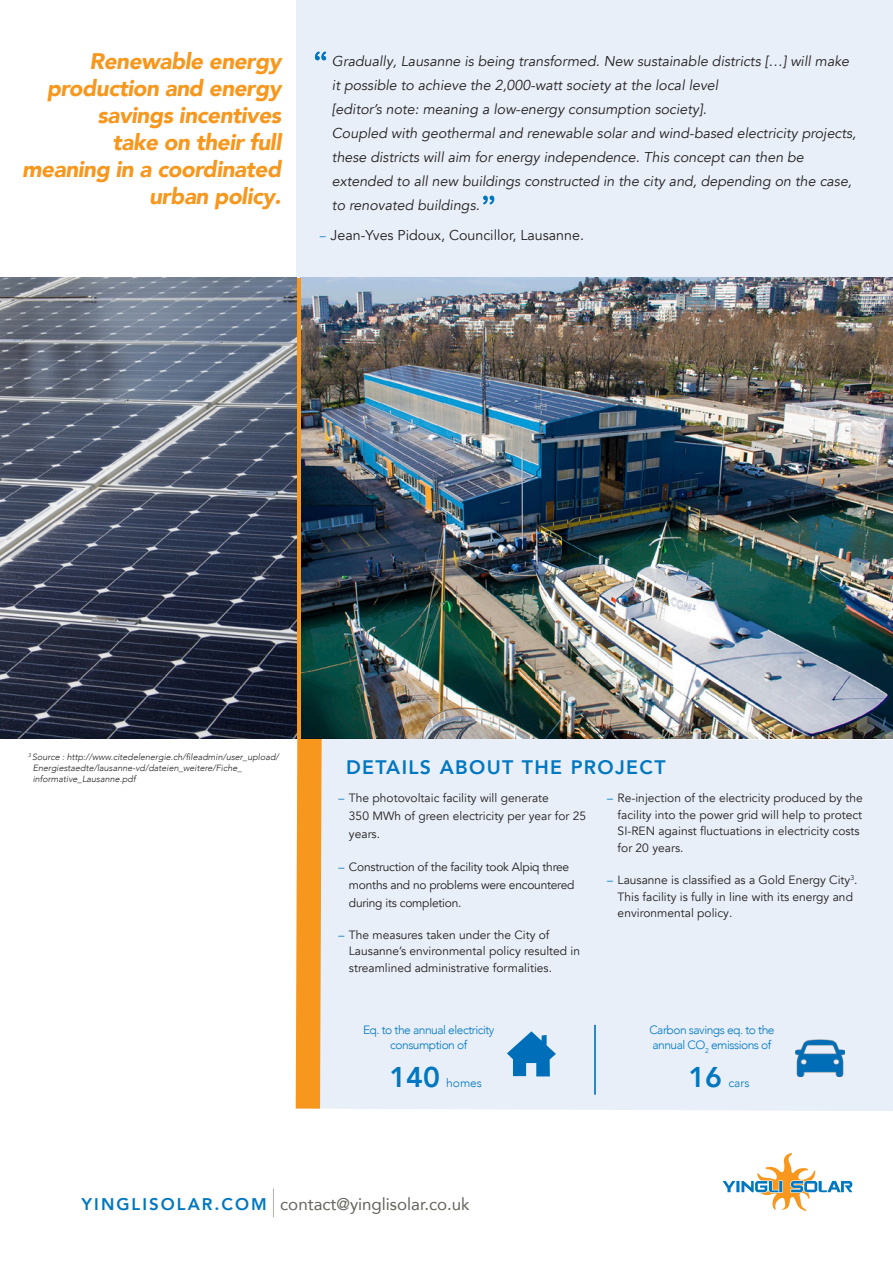
<style>
.page{position:relative;width:893px;height:1263px;background:#fff}
.page>*{position:absolute;margin:0;border:0;box-sizing:border-box;transform-origin:0 0}
.Copytext{font:800 28.5px "Avenir LT Com";color:#0077c0}
.Head_3{font:italic 900 22.5px/27px "Avenir LT Com";letter-spacing:-.02em;color:#f7971d;text-align:right}
.Head_2{font:800 19.5px "Avenir LT Com";letter-spacing:.07em;color:#0077c0}
.Yingli_Americas{font:16.8px "Avenir LT Com";color:#63635c}
.URL{font:800 16.8px "Avenir LT Com";letter-spacing:.12em;color:#0077c0}
.t1{font:italic 14.25px/24px "Avenir LT Com";color:#231f20}
.t2{font:14.25px "Avenir LT Com";color:#231f20}
.Body_bullet{font:12px/16.5px "Avenir LT Com";color:#231f20}
.Body_bullet-2{font:12px/18px "Avenir LT Com";letter-spacing:-.02em;color:#231f20}
.Copytext-2{font:300 12px/15px "Avenir LT Com";letter-spacing:-.04em;color:#0077c0;text-align:center}
.t3{font:italic 300 9px/10.8px "Avenir LT Com";color:#231f20}
.s1{font-family:"Minion Pro";color:#0077c0}
.s2{font-weight:300;color:#0077c0}
</style>
<div class="page">
<div style="left:296px;top:738px;width:597px;height:373px;background:#e8eff8"></div>
<div style="left:297px;top:0;width:596px;height:334px;background:#e8eff8"></div>
<svg style="left:296px;top:738px;width:26px;height:370px;background:#f69c2a"></svg>
<svg style="left:315px;top:52px;width:11px;height:8px"></svg>
<svg style="left:483px;top:196px;width:11px;height:8px"></svg>
<img style="left:300px;top:278px;width:593px;height:460px">
<svg style="left:723px;top:1153px;width:129px;height:58px"></svg>
<svg style="left:273px;top:1188px;width:1px;height:29px"></svg>
<hr style="left:297px;top:278px;width:3px;height:460px;background:#f7971d">
<hr style="left:594px;top:1025px;width:2px;height:70px;background:#0077c0">
<svg style="left:507px;top:1031px;width:49px;height:45px;background:#5ea2d1"></svg>
<img style="left:795px;top:1035px;width:49px;height:41px">
<img style="left:0;top:278px;width:297px;height:460px">
<p class="Head_3" style="left:47px;top:47px;width:236px">Renewable energy production and energy savings incentives</p>
<p class="Head_3" style="left:22px;top:128px;width:261px">take on their full meaning in a coordinated urban policy.</p>
<p class="t1" style="left:332px;top:49px;width:526px">Gradually, Lausanne is being transformed. New sustainable districts […] will make it possible to achieve the 2,000-watt society at the local level<br>[editor’s note: meaning a low-energy consumption society].<br>Coupled with geothermal and renewable solar and wind-based electricity projects, these districts will aim for energy independence. This concept can then be extended to all new buildings constructed in the city and, depending on the case, to renovated buildings.</p>
<p class="t2" style="left:319px;top:227px;width:266px"><span class="s1">–</span> Jean-Yves Pidoux, Councillor, Lausanne.</p>
<p class="t3" style="left:33px;top:752px;width:248px;text-indent:-5px"><sup>3</sup> Source : http://www.citedelenergie.ch/fileadmin/user_upload/<br>Energiestaedte/lausanne-vd/dateien_weitere/Fiche_ informative_Lausanne.pdf</p>
<p class="Head_2" style="left:346px;top:756px;width:321px">DETAILS ABOUT THE PROJECT</p>
<p class="Body_bullet" style="left:349px;top:789px;width:239px;line-height:18px;text-indent:-10px"><span class="s2">–</span> The photovoltaic facility will generate<br>350 MWh of green electricity per year for 25 years.</p>
<p class="Body_bullet-2" style="left:349px;top:858px;width:227px;text-indent:-10px"><span class="s2">–</span> Construction of the facility took Alpiq three months and no problems were encountered during its completion.</p>
<p class="Body_bullet" style="left:349px;top:927px;width:233px;text-indent:-10px"><span class="s2">–</span> The measures taken under the City of<br>Lausanne’s environmental policy resulted in streamlined administrative formalities.</p>
<p class="Body_bullet" style="left:618px;top:790px;width:247px;text-indent:-10px"><span class="s2">–</span> Re-injection of the electricity produced by the facility into the power grid will help to protect SI-REN against fluctuations in electricity costs for 20 years.</p>
<p class="Body_bullet" style="left:618px;top:872px;width:241px;text-indent:-10px"><span class="s2">–</span> Lausanne is classified as a Gold Energy City<sup>3</sup>.<br>This facility is fully in line with its energy and environmental policy.</p>
<p class="Copytext-2" style="left:363px;top:1022px;width:133px">Eq. to the annual electricity consumption of</p>
<p class="Copytext-2" style="left:649px;top:1022px;width:127px;text-align:left">Carbon savings eq. to the annual CO<sub>2</sub> emissions of</p>
<p class="Copytext" style="left:389px;top:1060px;width:52px">140</p>
<p class="Copytext-2" style="left:446px;top:1076px;width:37px">homes</p>
<p class="Copytext" style="left:688px;top:1060px;width:35px">16</p>
<p class="Copytext-2" style="left:728px;top:1076px;width:23px">cars</p>
<p class="URL" style="left:82px;top:1194px;width:187px">YINGLISOLAR.COM</p>
<p class="Yingli_Americas" style="left:280px;top:1194px;width:191px">contact@yinglisolar.co.uk</p>
</div>
